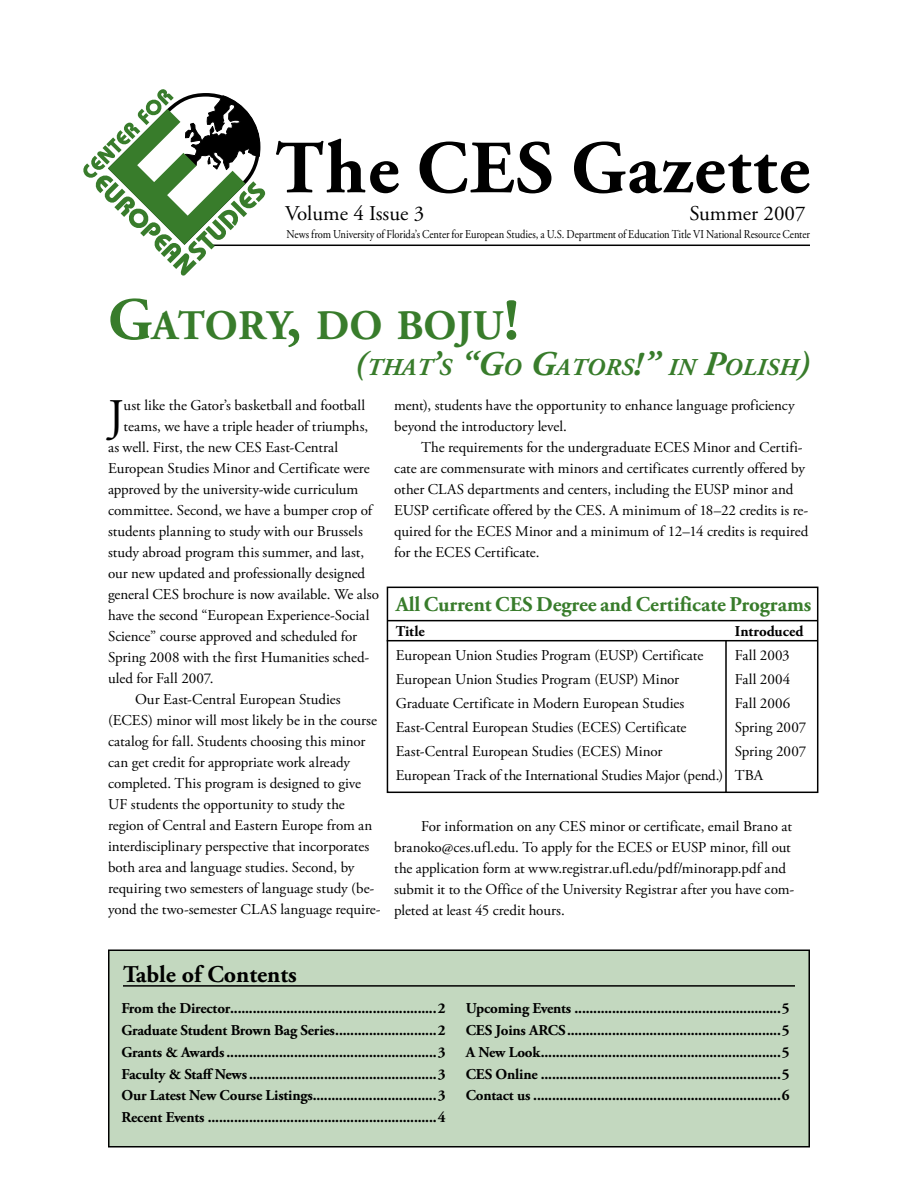
<style>
.page{position:relative;width:918px;height:1188px;background:#fff}
.page>*{position:absolute;margin:0;border:0;box-sizing:border-box;transform-origin:0 0}
.t1{font:700 75px "Adobe Garamond Pro";letter-spacing:.02em;color:#000}
.t2{font:46.65px "Adobe Garamond Pro";color:#000}
.t3{font:700 42px "Adobe Garamond Pro";color:#387c2b}
.t4{font:italic 700 24.15px "Adobe Garamond Pro";letter-spacing:.015em;color:#387c2b}
.t5{font:700 24px "Adobe Garamond Pro";color:#000}
.t6{font:700 21px "Adobe Garamond Pro";color:#387c2b}
.t7{font:21px "Adobe Garamond Pro";color:#000}
.t8{font:15px/21px "Adobe Garamond Pro";color:#000}
.t9{font:700 15px/21.9px "Adobe Garamond Pro";letter-spacing:-.01em;color:#000;text-align:justify}
.t10{font:12px "Adobe Garamond Pro";letter-spacing:-.01em;color:#000;scale:.88 1}
.s1{font-size:60px}
.s2{font-size:34.5px}
</style>
<div class="page">
<hr style="left:212px;top:245px;width:598px;height:1px;background:#000">
<svg style="left:83px;top:89px;width:184px;height:187px"></svg>
<div style="left:109px;top:950px;width:700px;height:197px;background:#c3d8bf"></div>
<hr style="left:123px;top:985px;width:672px;height:2px;background:#000">
<div style="left:108px;top:950px;width:702px;height:198px;border:2px solid #000"></div>
<div style="left:387px;top:587px;width:431px;height:206px;border:2px solid #000"></div>
<hr style="left:725px;top:641px;width:2px;height:152px;background:#000">
<hr style="left:388px;top:620px;width:430px;height:1px;background:#000">
<hr style="left:387px;top:640px;width:431px;height:1px;background:#000">
<h1 class="t1" style="left:275px;top:125px;width:536px">The CES Gazette</h1>
<h3 class="t7" style="left:285px;top:200px;width:141px">Volume 4 Issue 3</h3>
<h3 class="t7" style="left:689px;top:200px;width:118px">Summer 2007</h3>
<p class="t10" style="left:286px;top:227px;width:596px">News from University of Florida’s Center for European Studies, a U.S. Department of Education Title VI National Resource Center</p>
<h3 class="t3" style="left:108px;top:301px;width:413px"><span class="s1">G</span>atory<span class="s1">,</span> do boju<span class="s1">!</span></h3>
<h3 class="t4" style="left:354px;top:353px;width:457px"><span class="s2">(</span>THAT<span class="s2">’</span>S <span class="s2">“G</span>O <span class="s2">G</span>ATORS<span class="s2">!”</span> IN <span class="s2">P</span>OLISH<span class="s2">)</span></h3>
<h2 class="t2" style="left:108px;top:388px;width:18px">J</h2>
<p class="t8" style="left:124px;top:395px;width:243px">ust like the Gator’s basketball and football</p>
<p class="t8" style="left:124px;top:416px;width:246px">teams, we have a triple header of triumphs,</p>
<p class="t8" style="left:108px;top:437px;width:232px">as well. First, the new CES East-Central</p>
<p class="t8" style="left:108px;top:458px;width:263px">European Studies Minor and Certificate were</p>
<p class="t8" style="left:108px;top:479px;width:252px">approved by the university-wide curriculum</p>
<p class="t8" style="left:108px;top:500px;width:266px">committee. Second, we have a bumper crop of</p>
<p class="t8" style="left:108px;top:521px;width:256px">students planning to study with our Brussels</p>
<p class="t8" style="left:108px;top:542px;width:258px">study abroad program this summer, and last,</p>
<p class="t8" style="left:108px;top:563px;width:259px">our new updated and professionally designed</p>
<p class="t8" style="left:108px;top:584px;width:273px">general CES brochure is now available. We also</p>
<p class="t8" style="left:108px;top:605px;width:263px">have the second “European Experience-Social</p>
<p class="t8" style="left:108px;top:626px;width:251px">Science” course approved and scheduled for</p>
<p class="t8" style="left:108px;top:647px;width:263px">Spring 2008 with the first Humanities sched-</p>
<p class="t8" style="left:108px;top:668px;width:107px">uled for Fall 2007.</p>
<p class="t8" style="left:135px;top:689px;width:207px">Our East-Central European Studies</p>
<p class="t8" style="left:108px;top:710px;width:271px">(ECES) minor will most likely be in the course</p>
<p class="t8" style="left:108px;top:731px;width:259px">catalog for fall. Students choosing this minor</p>
<p class="t8" style="left:108px;top:752px;width:244px">can get credit for appropriate work already</p>
<p class="t8" style="left:108px;top:773px;width:255px">completed. This program is designed to give</p>
<p class="t8" style="left:108px;top:794px;width:238px">UF students the opportunity to study the</p>
<p class="t8" style="left:108px;top:815px;width:266px">region of Central and Eastern Europe from an</p>
<p class="t8" style="left:108px;top:836px;width:263px">interdisciplinary perspective that incorporates</p>
<p class="t8" style="left:108px;top:857px;width:248px">both area and language studies. Second, by</p>
<p class="t8" style="left:108px;top:878px;width:268px">requiring two semesters of language study (be-</p>
<p class="t8" style="left:108px;top:899px;width:274px">yond the two-semester CLAS language require-</p>
<p class="t8" style="left:394px;top:395px;width:402px">ment), students have the opportunity to enhance language proficiency beyond the introductory level.</p>
<p class="t8" style="left:394px;top:437px;width:416px;text-indent:27px">The requirements for the undergraduate ECES Minor and Certifi&shy;cate are commensurate with minors and certificates currently offered by other CLAS departments and centers, including the EUSP minor and EUSP certificate offered by the CES. A minimum of 18–22 credits is re&shy;quired for the ECES Minor and a minimum of 12–14 credits is required for the ECES Certificate.</p>
<h3 class="t6" style="left:396px;top:592px;width:417px">All Current CES Degree and Certificate Programs</h3>
<p class="t9" style="left:396px;top:620px;width:31px">Title</p>
<p class="t9" style="left:735px;top:620px;width:70px">Introduced</p>
<p class="t8" style="left:396px;top:645px;width:309px">European Union Studies Program (EUSP) Certificate</p>
<p class="t8" style="left:735px;top:645px;width:57px">Fall 2003</p>
<p class="t8" style="left:396px;top:669px;width:285px">European Union Studies Program (EUSP) Minor</p>
<p class="t8" style="left:735px;top:669px;width:57px">Fall 2004</p>
<p class="t8" style="left:396px;top:693px;width:290px">Graduate Certificate in Modern European Studies</p>
<p class="t8" style="left:735px;top:693px;width:57px">Fall 2006</p>
<p class="t8" style="left:396px;top:717px;width:292px">East-Central European Studies (ECES) Certificate</p>
<p class="t8" style="left:735px;top:717px;width:73px">Spring 2007</p>
<p class="t8" style="left:396px;top:741px;width:268px">East-Central European Studies (ECES) Minor</p>
<p class="t8" style="left:396px;top:739px;width:412px;line-height:24px;text-indent:339px">Spring 2007<br>European Track of the International Studies Major (pend.) TBA</p>
<p class="t8" style="left:394px;top:816px;width:401px;text-indent:27px">For information on any CES minor or certificate, email Brano at branoko@ces.ufl.edu. To apply for the ECES or EUSP minor, fill out the application form at www.registrar.ufl.edu/pdf/minorapp.pdf and submit it to the Office of the University Registrar after you have com&shy;pleted at least 45 credit hours.</p>
<h3 class="t5" style="left:123px;top:960px;width:175px">Table of Contents</h3>
<p class="t9" style="left:122px;top:997px;width:326px">From the Director.......................................................2<br>Graduate Student Brown Bag Series...........................2<br>Grants &amp; Awards........................................................3<br>Faculty &amp; Staff News..................................................3<br>Our Latest New Course Listings.................................3<br>Recent Events .............................................................4</p>
<p class="t9" style="left:466px;top:997px;width:326px">Upcoming Events .......................................................5<br>CES Joins ARCS.........................................................5<br>A New Look................................................................5<br>CES Online ................................................................5<br>Contact us ..................................................................6</p>
</div>
